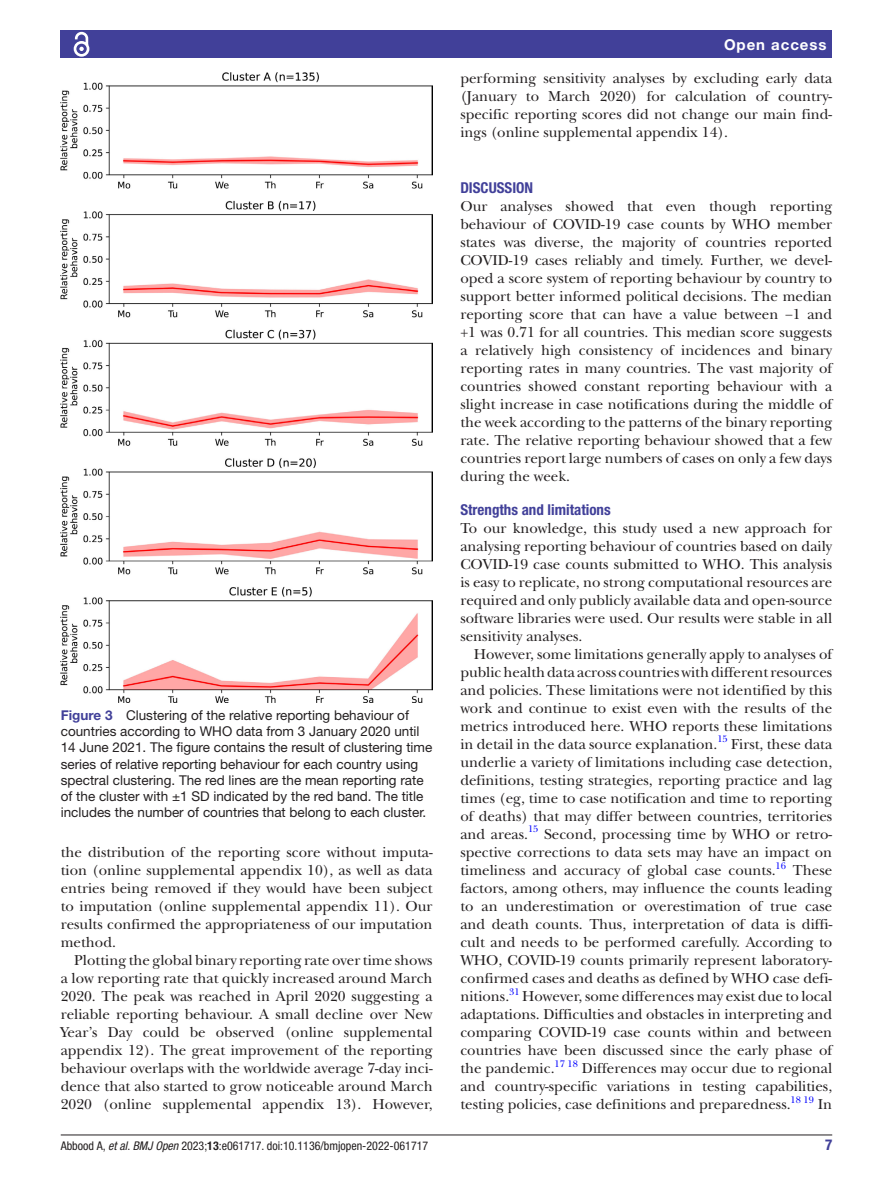
<style>
.page{position:relative;width:893px;height:1191px;background:#fff}
.page>*{position:absolute;margin:0;border:0;box-sizing:border-box;transform-origin:0 0}
.t1{font:15px/18px "New Baskerville";color:#231f20;text-align:justify}
.t2{font:700 condensed 15px "Helvetica Neue LT Std";color:#414099}
.t3{font:700 15px "Helvetica Neue LT Std";letter-spacing:.065em;color:#fff}
.t4{font:13.5px/16.2px "Helvetica Neue LT Std";color:#231f20}
.t5{font:condensed 12px "Helvetica Neue LT Std";color:#231f20}
.t6{font:9.9px "New Baskerville";color:#00f}
.s1{font-weight:700;color:#414099}
.s2{font-style:italic}
.s3{font-weight:700}
</style>
<div class="page">
<hr style="left:61px;top:1134px;width:771px;height:1px;background:#231f20">
<div style="left:61px;top:31px;width:771px;height:27px;background:#414099"></div>
<svg style="left:73px;top:31px;width:17px;height:26px"></svg>
<img style="left:61px;top:73px;width:372px;height:629px">
<p class="t3" style="left:724px;top:35px;width:104px">Open access</p>
<p class="t4" style="left:61px;top:707px;width:373px"><span class="s1">Figure 3</span> Clustering of the relative reporting behaviour of countries according to WHO data from 3 January 2020 until 14 June 2021. The figure contains the result of clustering time series of relative reporting behaviour for each country using spectral clustering. The red lines are the mean reporting rate of the cluster with ±1 SD indicated by the red band. The title includes the number of countries that belong to each cluster.</p>
<p class="t1" style="left:61px;top:843px;width:373px">the distribution of the reporting score without imputa&shy;tion (online supplemental appendix 10), as well as data entries being removed if they would have been subject to imputation (online supplemental appendix 11). Our results confirmed the appropriateness of our imputation method.</p>
<p class="t1" style="left:61px;top:951px;width:373px;text-indent:14px">Plotting the global binary reporting rate over time shows a low reporting rate that quickly increased around March 2020. The peak was reached in April 2020 suggesting a reliable reporting behaviour. A small decline over New Year’s Day could be observed (online supplemental appendix 12). The great improvement of the reporting behaviour overlaps with the worldwide average 7-day inci&shy;dence that also started to grow noticeable around March 2020 (online supplemental appendix 13). However,</p>
<p class="t1" style="left:460px;top:69px;width:373px">performing sensitivity analyses by excluding early data (January to March 2020) for calculation of country&shy;specific reporting scores did not change our main find&shy;ings (online supplemental appendix 14).</p>
<p class="t2" style="left:460px;top:179px;width:74px">DISCUSSION</p>
<p class="t1" style="left:460px;top:197px;width:373px">Our analyses showed that even though reporting behaviour of COVID-19 case counts by WHO member states was diverse, the majority of countries reported COVID-19 cases reliably and timely. Further, we devel&shy;oped a score system of reporting behaviour by country to support better informed political decisions. The median reporting score that can have a value between −1 and +1 was 0.71 for all countries. This median score suggests a relatively high consistency of incidences and binary reporting rates in many countries. The vast majority of countries showed constant reporting behaviour with a slight increase in case notifications during the middle of the week according to the patterns of the binary reporting rate. The relative reporting behaviour showed that a few countries report large numbers of cases on only a few days during the week.</p>
<p class="t2" style="left:460px;top:501px;width:152px">Strengths and limitations</p>
<p class="t1" style="left:460px;top:519px;width:373px">To our knowledge, this study used a new approach for analysing reporting behaviour of countries based on daily COVID-19 case counts submitted to WHO. This analysis is easy to replicate, no strong computational resources are required and only publicly available data and open-source software libraries were used. Our results were stable in all sensitivity analyses.</p>
<p class="t1" style="left:460px;top:645px;width:373px;text-indent:13px">However, some limitations generally apply to analyses of public health data across countries with different resources and policies. These limitations were not identified by this work and continue to exist even with the results of the metrics introduced here. WHO reports these limitations in detail in the data source explanation.<sup>15</sup> First, these data underlie a variety of limitations including case detection, definitions, testing strategies, reporting practice and lag times (eg, time to case notification and time to reporting of deaths) that may differ between countries, territories and areas.</p>
<p class="t6" style="left:528px;top:823px;width:12px">15</p>
<p class="t1" style="left:460px;top:825px;width:373px;text-indent:84px">Second, processing time by WHO or retro&shy;spective corrections to data sets may have an impact on timeliness and accuracy of global case counts.</p>
<p class="t6" style="left:776px;top:859px;width:12px">16</p>
<p class="t1" style="left:460px;top:861px;width:373px;text-indent:333px">These factors, among others, may influence the counts leading to an underestimation or overestimation of true case and death counts. Thus, interpretation of data is diffi&shy;cult and needs to be performed carefully. According to WHO, COVID-19 counts primarily represent laboratory&shy;confirmed cases and deaths as defined by WHO case defi&shy;nitions.</p>
<p class="t6" style="left:509px;top:985px;width:12px">31</p>
<p class="t1" style="left:460px;top:987px;width:373px;text-indent:62px">However, some differences may exist due to local adaptations. Difficulties and obstacles in interpreting and comparing COVID-19 case counts within and between countries have been discussed since the early phase of the pandemic.</p>
<p class="t6" style="left:555px;top:1057px;width:25px">17 18</p>
<p class="t1" style="left:460px;top:1059px;width:373px;text-indent:122px">Differences may occur due to regional and country-specific variations in testing capabilities, testing policies, case definitions and preparedness.</p>
<p class="t6" style="left:791px;top:1093px;width:25px">18 19</p>
<p class="t1" style="left:818px;top:1095px;width:16px">In</p>
<p class="t5" style="left:61px;top:1138px;width:369px">Abbood A, <span class="s2">et al</span>. <span class="s2">BMJ Open</span> 2023;<span class="s3">13</span>:e061717. doi:10.1136/bmjopen-2022-061717</p>
<p class="t2" style="left:825px;top:1135px;width:9px">7</p>
</div>
